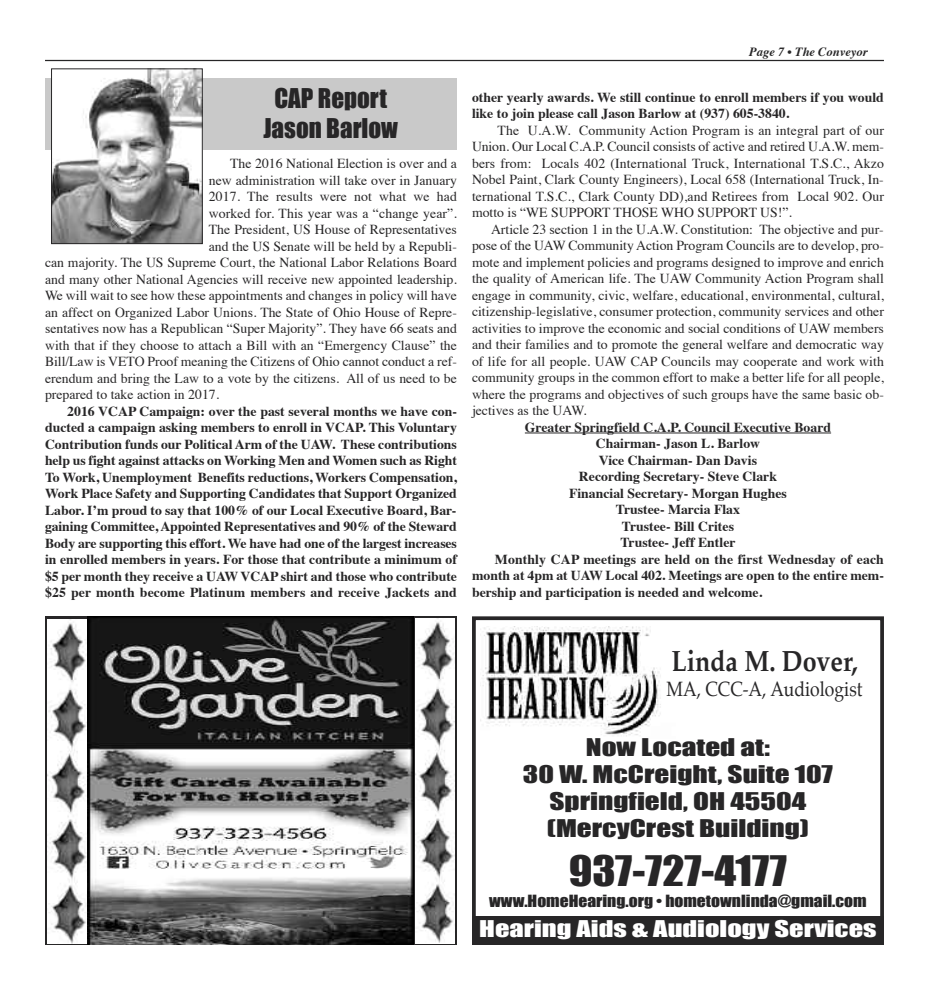
<style>
.page{position:relative;width:929px;height:990px;background:#fff}
.page>*{position:absolute;margin:0;border:0;box-sizing:border-box;transform-origin:0 0}
.t1{font:38.62px "Impact";color:#272627;scale:1.13 1}
.t2{font:700 29px "Palatino";color:#272627;scale:.86 1}
.t3{font:25px/30px "Impact";color:#272627;text-align:center}
.t4{font:22.38px/26.9px "Impact";color:#272627;text-align:center;scale:1.3 1}
.t5{font:21.12px "Impact";color:#fff;scale:1.34 1}
.t6{font:20.25px "Palatino";color:#272627;scale:.86 1}
.t7{font:15.5px "Impact";color:#272627;scale:1.13 1}
.t8{font:13.75px/16.5px "Times";color:#272627;text-align:justify}
.t9{font:700 13.75px/16.5px "Times";color:#272627;text-align:justify}
.t10{font:italic 700 12.5px "Times";color:#272627}
</style>
<div class="page">
<hr style="left:45px;top:60px;width:838px;height:1px;background:#272627">
<div style="left:45px;top:78px;width:412px;height:72px;background:#c9c9c9"></div>
<img style="left:53px;top:71px;width:147px;height:171px">
<div style="left:51px;top:69px;width:151px;height:175px;border:1px solid #272627"></div>
<hr style="left:525px;top:433px;width:306px;height:1px;background:#272627">
<img style="left:480px;top:626px;width:181px;height:110px">
<div style="left:472px;top:616px;width:411px;height:329px;border:4px solid #272627"></div>
<svg style="left:45px;top:616px;width:412px;height:329px;fill:#272627"></svg>
<img style="left:88px;top:616px;width:325px;height:329px">
<div style="left:472px;top:917px;width:411px;height:28px;background:#272627"></div>
<img style="left:415px;top:619px;width:39px;height:324px">
<img style="left:48px;top:619px;width:39px;height:324px">
<p class="t10" style="left:749px;top:46px;width:120px">Page 7 • The Conveyor</p>
<h3 class="t3" style="left:263px;top:83px;width:136px">CAP Report<br>Jason Barlow</h3>
<p class="t9" style="left:472px;top:90px;width:413px">other yearly awards. We still continue to enroll members if you would like to join please call Jason Barlow at (937) 605-3840.</p>
<p class="t8" style="left:472px;top:123px;width:413px;text-indent:26px">The U.A.W. Community Action Program is an integral part of our Union. Our Local C.A.P. Council consists of active and retired U.A.W. mem&shy;bers from: Locals 402 (International Truck, International T.S.C., Akzo Nobel Paint, Clark County Engineers), Local 658 (International Truck, In&shy;ternational T.S.C., Clark County DD),and Retirees from Local 902. Our motto is “WE SUPPORT THOSE WHO SUPPORT US!”.</p>
<p class="t8" style="left:472px;top:222px;width:413px;text-indent:19px">Article 23 section 1 in the U.A.W. Constitution: The objective and pur&shy;pose of the UAW Community Action Program Councils are to develop, pro&shy;mote and implement policies and programs designed to improve and enrich the quality of American life. The UAW Community Action Program shall engage in community, civic, welfare, educational, environmental, cultural, citizenship-legislative, consumer protection, community services and other activities to improve the economic and social conditions of UAW members and their families and to promote the general welfare and democratic way of life for all people. UAW CAP Councils may cooperate and work with community groups in the common effort to make a better life for all people, where the programs and objectives of such groups have the same basic ob&shy;jectives as the UAW.</p>
<p class="t9" style="left:525px;top:420px;width:308px">Greater Springfield C.A.P. Council Executive Board</p>
<p class="t9" style="left:595px;top:436px;width:166px">Chairman- Jason L. Barlow</p>
<p class="t9" style="left:599px;top:453px;width:159px">Vice Chairman- Dan Davis</p>
<p class="t9" style="left:579px;top:469px;width:199px">Recording Secretary- Steve Clark</p>
<p class="t9" style="left:569px;top:486px;width:219px">Financial Secretary- Morgan Hughes</p>
<p class="t9" style="left:616px;top:502px;width:125px">Trustee- Marcia Flax</p>
<p class="t9" style="left:622px;top:519px;width:114px">Trustee- Bill Crites</p>
<p class="t9" style="left:620px;top:535px;width:117px">Trustee- Jeff Entler</p>
<p class="t9" style="left:495px;top:552px;width:390px">Monthly CAP meetings are held on the first Wednesday of each</p>
<p class="t9" style="left:472px;top:568px;width:413px">month at 4pm at UAW Local 402. Meetings are open to the entire mem-</p>
<p class="t9" style="left:472px;top:585px;width:291px">bership and participation is needed and welcome.</p>
<p class="t8" style="left:230px;top:157px;width:228px">The 2016 National Election is over and a</p>
<p class="t8" style="left:209px;top:173px;width:249px">new administration will take over in January</p>
<p class="t8" style="left:209px;top:190px;width:249px">2017. The results were not what we had</p>
<p class="t8" style="left:209px;top:206px;width:249px">worked for. This year was a “change year”.</p>
<p class="t8" style="left:209px;top:223px;width:249px">The President, US House of Representatives</p>
<p class="t8" style="left:209px;top:239px;width:249px">and the US Senate will be held by a Republi-</p>
<p class="t8" style="left:45px;top:256px;width:413px">can majority. The US Supreme Court, the National Labor Relations Board</p>
<p class="t8" style="left:45px;top:272px;width:413px">and many other National Agencies will receive new appointed leadership.</p>
<p class="t8" style="left:45px;top:289px;width:413px">We will wait to see how these appointments and changes in policy will have</p>
<p class="t8" style="left:45px;top:305px;width:413px">an affect on Organized Labor Unions. The State of Ohio House of Repre-</p>
<p class="t8" style="left:45px;top:322px;width:413px">sentatives now has a Republican “Super Majority”. They have 66 seats and</p>
<p class="t8" style="left:45px;top:338px;width:413px">with that if they choose to attach a Bill with an “Emergency Clause” the</p>
<p class="t8" style="left:45px;top:355px;width:413px">Bill/Law is VETO Proof meaning the Citizens of Ohio cannot conduct a ref-</p>
<p class="t8" style="left:45px;top:371px;width:413px">erendum and bring the Law to a vote by the citizens. All of us need to be</p>
<p class="t8" style="left:45px;top:388px;width:176px">prepared to take action in 2017.</p>
<p class="t9" style="left:45px;top:404px;width:413px;text-indent:22px">2016 VCAP Campaign: over the past several months we have con&shy;ducted a campaign asking members to enroll in VCAP. This Voluntary Contribution funds our Political Arm of the UAW. These contributions help us fight against attacks on Working Men and Women such as Right To Work, Unemployment Benefits reductions, Workers Compensation, Work Place Safety and Supporting Candidates that Support Organized Labor. I’m proud to say that 100% of our Local Executive Board, Bar&shy;gaining Committee, Appointed Representatives and 90% of the Steward Body are supporting this effort. We have had one of the largest increases in enrolled members in years. For those that contribute a minimum of $5 per month they receive a UAW VCAP shirt and those who contribute $25 per month become Platinum members and receive Jackets and</p>
<h2 class="t2" style="left:671px;top:647px;width:218px">Linda M. Dover,</h2>
<h3 class="t6" style="left:666px;top:679px;width:229px">MA, CCC-A, Audiologist</h3>
<h3 class="t4" style="left:523px;top:734px;width:240px">Now Located at:<br>30 W. McCreight, Suite 107<br>Springfield, OH 45504 (MercyCrest Building)</h3>
<h1 class="t1" style="left:568px;top:847px;width:195px">937-727-4177</h1>
<p class="t7" style="left:489px;top:891px;width:335px">www.HomeHearing.org • hometownlinda@gmail.com</p>
<h3 class="t5" style="left:479px;top:916px;width:298px">Hearing Aids &amp; Audiology Services</h3>
</div>
